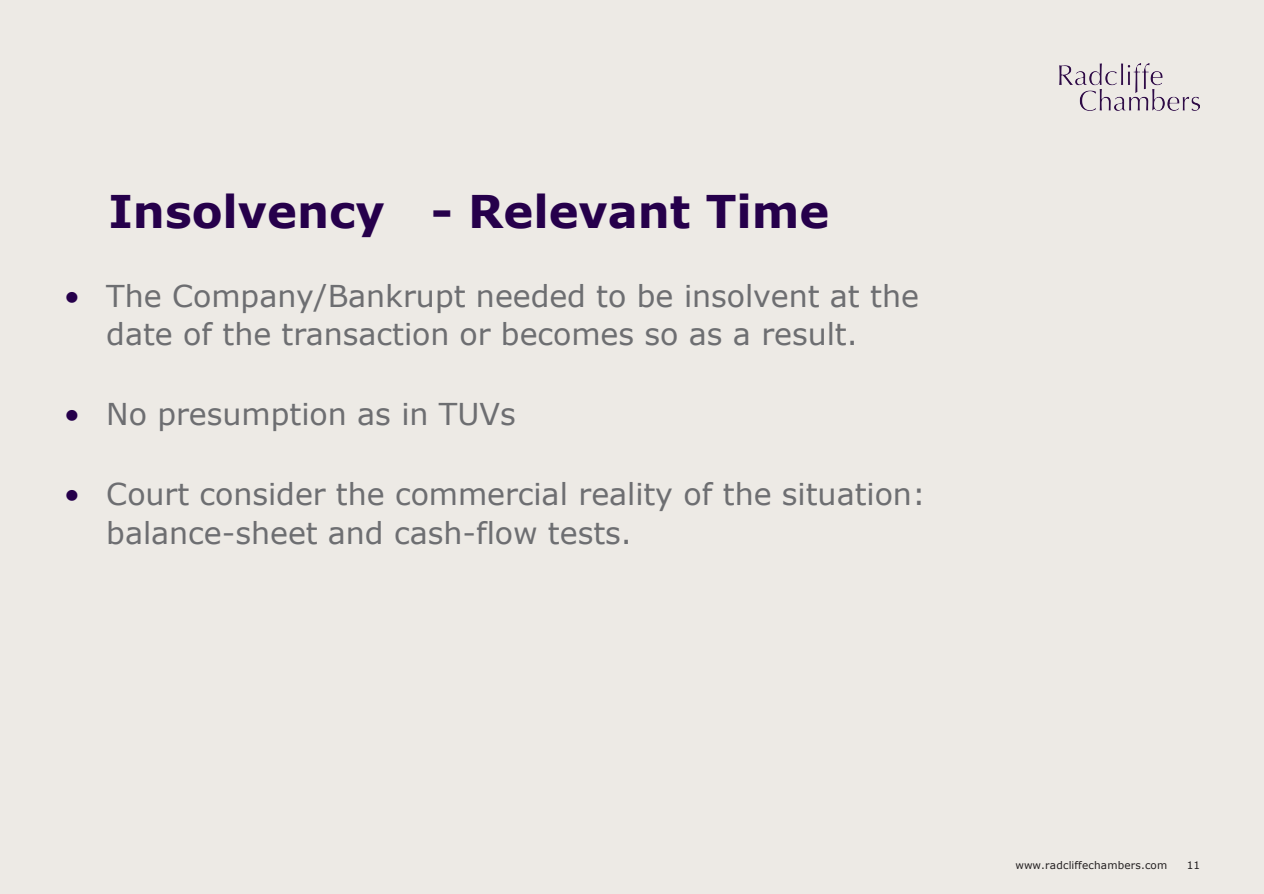
<style>
.page{position:relative;width:1264px;height:894px;background:#fff}
.page>*{position:absolute;margin:0;border:0;box-sizing:border-box;transform-origin:0 0}
.t1{font:700 45px "Verdana";color:#26004b}
.t2{font:30px/38.5px "Verdana";color:#6d6e71}
.t3{font:10.5px "Verdana";letter-spacing:.015em;color:#231f20}
.s1{color:#26004b}
</style>
<div class="page">
<div style="left:0;top:0;width:1263px;height:893px;background:#edeae5"></div>
<img style="left:1059px;top:64px;width:140px;height:46px">
<h2 class="t1" style="left:108px;top:180px;width:722px">Insolvency - Relevant Time</h2>
<p class="t2" style="left:106px;top:276px;width:814px;text-indent:-42px"><span class="s1">•</span> The Company/Bankrupt needed to be insolvent at the date of the transaction or becomes so as a result.</p>
<p class="t2" style="left:64px;top:394px;width:453px"><span class="s1">•</span> No presumption as in TUVs</p>
<p class="t2" style="left:106px;top:474px;width:820px;text-indent:-42px"><span class="s1">•</span> Court consider the commercial reality of the situation: balance-sheet and cash-flow tests.</p>
<p class="t3" style="left:1015px;top:858px;width:153px">www.radcliffechambers.com</p>
<p class="t3" style="left:1186px;top:858px;width:15px">11</p>
</div>
